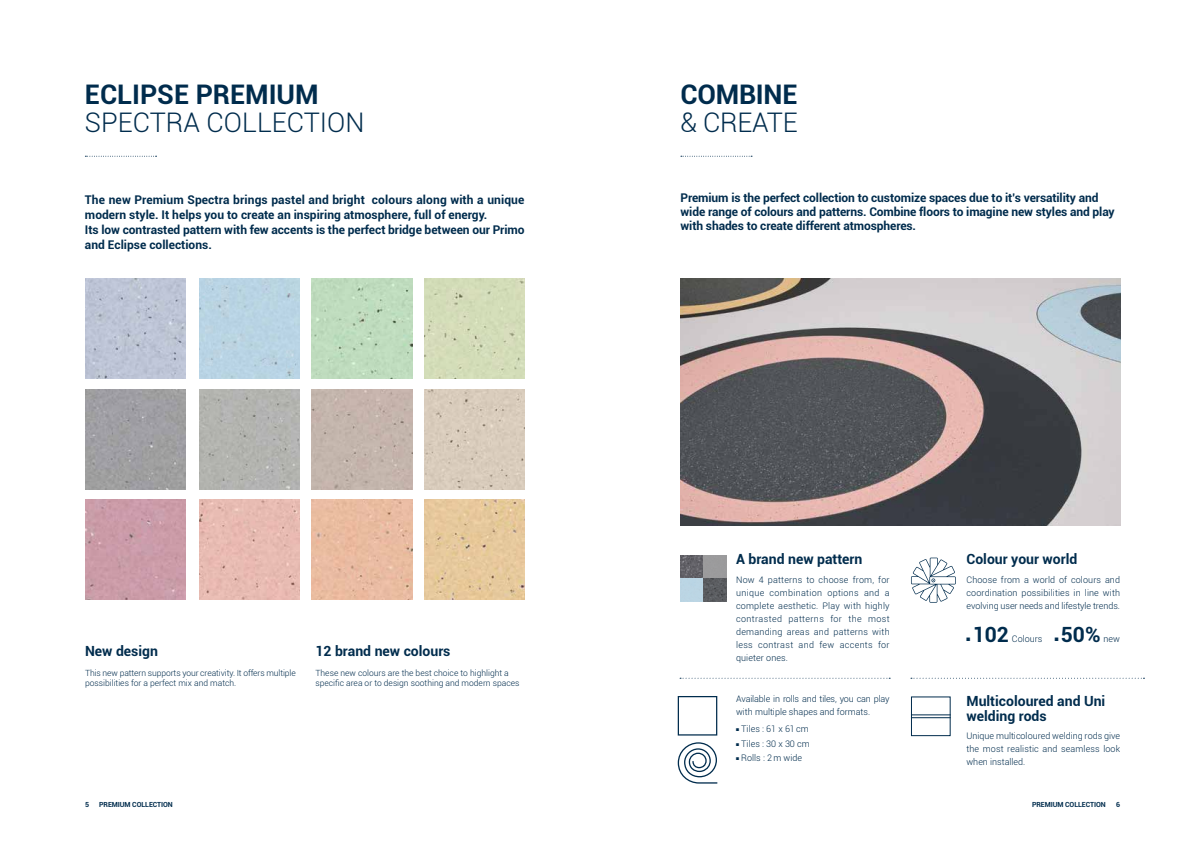
<style>
.page{position:relative;width:1191px;height:842px;background:#fff}
.page>*{position:absolute;margin:0;border:0;box-sizing:border-box;transform-origin:0 0}
.t1{font:300 27px "Roboto";color:#002c4d}
.t2{font:700 27px "Roboto";color:#002c4d}
.t3{font:700 21px "Roboto";color:#002c4d}
.t4{font:700 14px/15px "Roboto";color:#002c4d}
.t5{font:700 12px/15px "Roboto";letter-spacing:-.005em;color:#002c4d}
.t6{font:300 9px/13px "Roboto";color:#002c4d;text-align:justify}
.t7{font:300 8.5px/10px "Roboto";color:#002c4d}
.t8{font:700 7px "Roboto";letter-spacing:-.01em;color:#002c4d}
</style>
<div class="page">
<svg style="left:681px;top:156px;width:71px;height:1px"></svg>
<svg style="left:85px;top:156px;width:72px;height:1px"></svg>
<svg style="left:680px;top:678px;width:210px;height:1px"></svg>
<svg style="left:911px;top:678px;width:233px;height:1px"></svg>
<div style="left:911px;top:696px;width:39px;height:40px;border:1px solid #002c4d"></div>
<hr style="left:911px;top:715px;width:39px;height:1px;background:#002c4d">
<hr style="left:911px;top:717px;width:39px;height:1px;background:#002c4d">
<img style="left:680px;top:556px;width:23px;height:23px">
<div style="left:703px;top:556px;width:23px;height:23px;background:#9b9b9c"></div>
<div style="left:680px;top:579px;width:23px;height:23px;background:#bbd5e4"></div>
<svg style="left:703px;top:579px;width:23px;height:23px"></svg>
<svg style="left:911px;top:558px;width:44px;height:45px"></svg>
<svg style="left:677px;top:696px;width:40px;height:39px"></svg>
<svg style="left:677px;top:742px;width:40px;height:42px"></svg>
<img style="left:85px;top:278px;width:100px;height:100px">
<img style="left:85px;top:389px;width:100px;height:100px">
<div style="left:85px;top:500px;width:100px;height:100px;background:#cb9ca8"></div>
<div style="left:199px;top:278px;width:100px;height:100px;background:#b9d4e3"></div>
<div style="left:199px;top:389px;width:100px;height:100px;background:#b3b4b0"></div>
<div style="left:199px;top:500px;width:100px;height:100px;background:#e8bbb2"></div>
<div style="left:312px;top:278px;width:100px;height:100px;background:#bfdcbe"></div>
<div style="left:312px;top:389px;width:100px;height:100px;background:#c4b5ac"></div>
<img style="left:312px;top:500px;width:100px;height:100px">
<div style="left:424px;top:278px;width:100px;height:100px;background:#d3dcb8"></div>
<div style="left:424px;top:389px;width:100px;height:100px;background:#d9ccbc"></div>
<img style="left:424px;top:500px;width:100px;height:100px">
<img style="left:680px;top:278px;width:440px;height:248px">
<h1 class="t2" style="left:85px;top:83px;width:235px">ECLIPSE PREMIUM</h1>
<h1 class="t1" style="left:85px;top:110px;width:281px">SPECTRA COLLECTION</h1>
<p class="t5" style="left:85px;top:193px;width:441px">The new Premium Spectra brings pastel and bright colours along with a unique modern style. It helps you to create an inspiring atmosphere, full of energy.<br>Its low contrasted pattern with few accents is the perfect bridge between our Primo and Eclipse collections.</p>
<h3 class="t4" style="left:85px;top:644px;width:74px">New design</h3>
<p class="t7" style="left:85px;top:669px;width:212px">This new pattern supports your creativity. It offers multiple possibilities for a perfect mix and match.</p>
<h3 class="t4" style="left:315px;top:644px;width:136px">12 brand new colours</h3>
<p class="t7" style="left:315px;top:669px;width:205px">These new colours are the best choice to highlight a specific area or to design soothing and modern spaces</p>
<h1 class="t2" style="left:680px;top:83px;width:118px">COMBINE</h1>
<h1 class="t1" style="left:680px;top:110px;width:118px">&amp; CREATE</h1>
<h3 class="t5" style="left:680px;top:192px;width:435px;line-height:14px">Premium is the perfect collection to customize spaces due to it’s versatility and wide range of colours and patterns. Combine floors to imagine new styles and play with shades to create different atmospheres.</h3>
<h3 class="t4" style="left:736px;top:552px;width:128px">A brand new pattern</h3>
<p class="t6" style="left:736px;top:574px;width:155px">Now 4 patterns to choose from, for unique combination options and a complete aesthetic. Play with highly contrasted patterns for the most demanding areas and patterns with less contrast and few accents for quieter ones.</p>
<p class="t6" style="left:736px;top:693px;width:155px">Available in rolls and tiles, you can play with multiple shapes and formats.</p>
<p class="t6" style="left:736px;top:723px;width:74px">■ Tiles : 61 x 61 cm</p>
<p class="t6" style="left:736px;top:738px;width:75px">■ Tiles : 30 x 30 cm</p>
<p class="t6" style="left:736px;top:752px;width:67px">■ Rolls : 2 m wide</p>
<h3 class="t4" style="left:966px;top:552px;width:112px">Colour your world</h3>
<p class="t6" style="left:966px;top:574px;width:155px">Choose from a world of colours and coordination possibilities in line with evolving user needs and lifestyle trends.</p>
<h2 class="t3" style="left:966px;top:626px;width:44px">■ 102</h2>
<p class="t6" style="left:1012px;top:633px;width:32px">Colours</p>
<h2 class="t3" style="left:1054px;top:626px;width:47px">■ 50%</h2>
<p class="t6" style="left:1103px;top:633px;width:18px">new</p>
<h3 class="t4" style="left:966px;top:694px;width:140px">Multicoloured and Uni welding rods</h3>
<p class="t6" style="left:966px;top:730px;width:155px">Unique multicoloured welding rods give the most realistic and seamless look when installed.</p>
<p class="t8" style="left:85px;top:801px;width:6px">5</p>
<p class="t8" style="left:99px;top:801px;width:75px">PREMIUM COLLECTION</p>
<p class="t8" style="left:1032px;top:801px;width:75px">PREMIUM COLLECTION</p>
<p class="t8" style="left:1116px;top:801px;width:6px">6</p>
</div>
